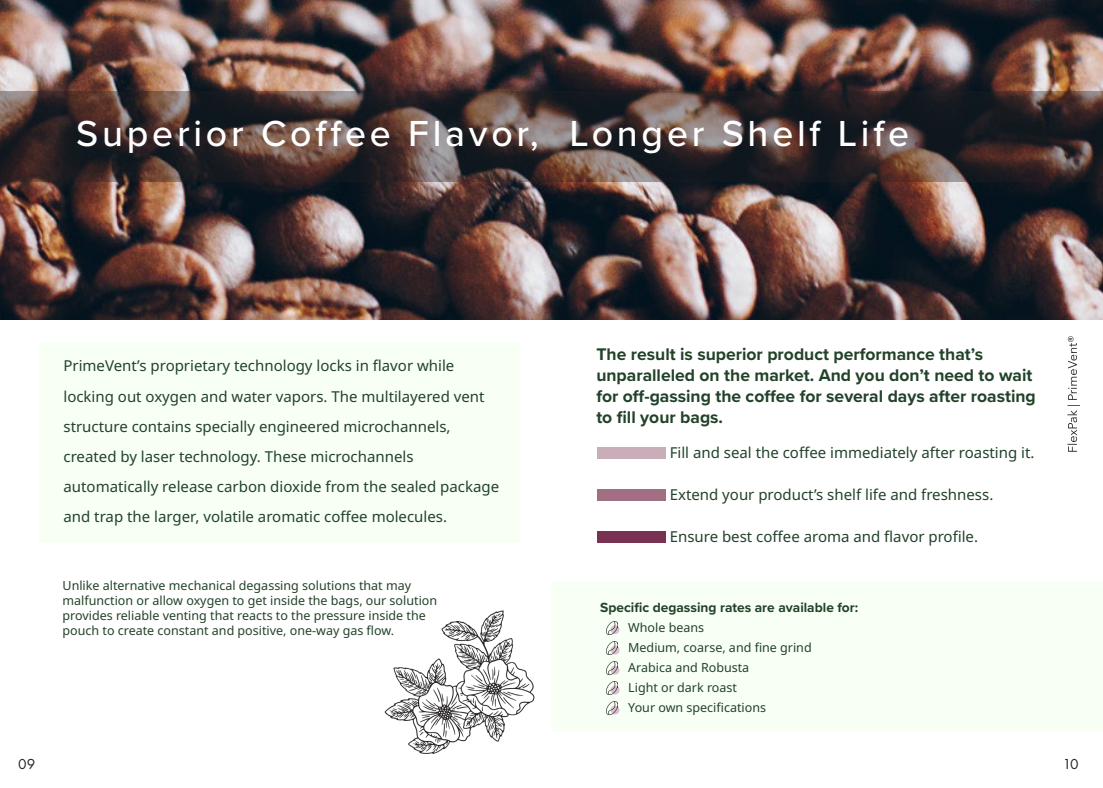
<style>
.page{position:relative;width:1103px;height:788px;background:#fff}
.page>*{position:absolute;margin:0;border:0;box-sizing:border-box;transform-origin:0 0}
.t1{font:500 37.5px "Proxima Nova";letter-spacing:.1em;color:#fff}
.t2{font:700 17.5px/21px "Proxima Nova";color:#224229}
.t3{font:15px/30px "Noto Sans";color:#224229}
.t4{font:15px "Futura PT";color:#231f20}
.t5{font:700 13.75px "Proxima Nova";color:#224229}
.t6{font:12.5px/15px "Noto Sans";color:#224229}
.s1{color:#783150}
</style>
<div class="page">
<div style="left:40px;top:342px;width:480px;height:200px;background:#f8fff5"></div>
<img style="left:384px;top:610px;width:151px;height:144px">
<img style="left:0;top:0;width:1102px;height:319px">
<svg style="left:0;top:91px;width:1102px;height:90px;background:#413534"></svg>
<div style="left:597px;top:447px;width:68px;height:11px;background:#c9adb9"></div>
<div style="left:597px;top:489px;width:68px;height:11px;background:#a06f84"></div>
<div style="left:597px;top:531px;width:68px;height:11px;background:#783150"></div>
<div style="left:551px;top:581px;width:551px;height:150px;background:#f8fff5"></div>
<svg style="left:1067px;top:336px;width:13px;height:115px"></svg>
<svg style="left:610px;top:625px;width:9px;height:9px"></svg>
<svg style="left:610px;top:645px;width:9px;height:9px"></svg>
<svg style="left:610px;top:665px;width:9px;height:9px"></svg>
<svg style="left:610px;top:685px;width:9px;height:9px"></svg>
<svg style="left:610px;top:705px;width:9px;height:9px"></svg>
<svg style="left:607px;top:621px;width:10px;height:13px"></svg>
<img style="left:607px;top:641px;width:10px;height:14px">
<svg style="left:607px;top:661px;width:10px;height:13px"></svg>
<svg style="left:607px;top:681px;width:10px;height:13px"></svg>
<svg style="left:607px;top:701px;width:10px;height:13px"></svg>
<p class="t1" style="left:76px;top:106px;width:847px">Superior Coffee Flavor, Longer Shelf Life<span class="s1">.</span></p>
<p class="t3" style="left:63px;top:351px;width:437px">PrimeVent’s proprietary technology locks in flavor while locking out oxygen and water vapors. The multilayered vent structure contains specially engineered microchannels, created by laser technology. These microchannels automatically release carbon dioxide from the sealed package and trap the larger, volatile aromatic coffee molecules.</p>
<p class="t6" style="left:62px;top:578px;width:376px">Unlike alternative mechanical degassing solutions that may malfunction or allow oxygen to get inside the bags, our solution provides reliable venting that reacts to the pressure inside the pouch to create constant and positive, one-way gas flow.</p>
<p class="t4" style="left:18px;top:754px;width:19px">09</p>
<p class="t2" style="left:596px;top:343px;width:441px">The result is superior product performance that’s unparalleled on the market. And you don’t need to wait for off-gassing the coffee for several days after roasting to fill your bags.</p>
<p class="t3" style="left:669px;top:438px;width:366px">Fill and seal the coffee immediately after roasting it.</p>
<p class="t3" style="left:669px;top:480px;width:325px">Extend your product’s shelf life and freshness.</p>
<p class="t3" style="left:669px;top:522px;width:310px">Ensure best coffee aroma and flavor profile.</p>
<p class="t5" style="left:600px;top:597px;width:260px">Specific degassing rates are available for:</p>
<p class="t6" style="left:628px;top:620px;width:77px">Whole beans</p>
<p class="t6" style="left:628px;top:640px;width:185px">Medium, coarse, and fine grind</p>
<p class="t6" style="left:628px;top:660px;width:123px">Arabica and Robusta</p>
<p class="t6" style="left:628px;top:680px;width:110px">Light or dark roast</p>
<p class="t6" style="left:628px;top:700px;width:139px">Your own specifications</p>
<p class="t4" style="left:1062px;top:754px;width:18px">10</p>
</div>
